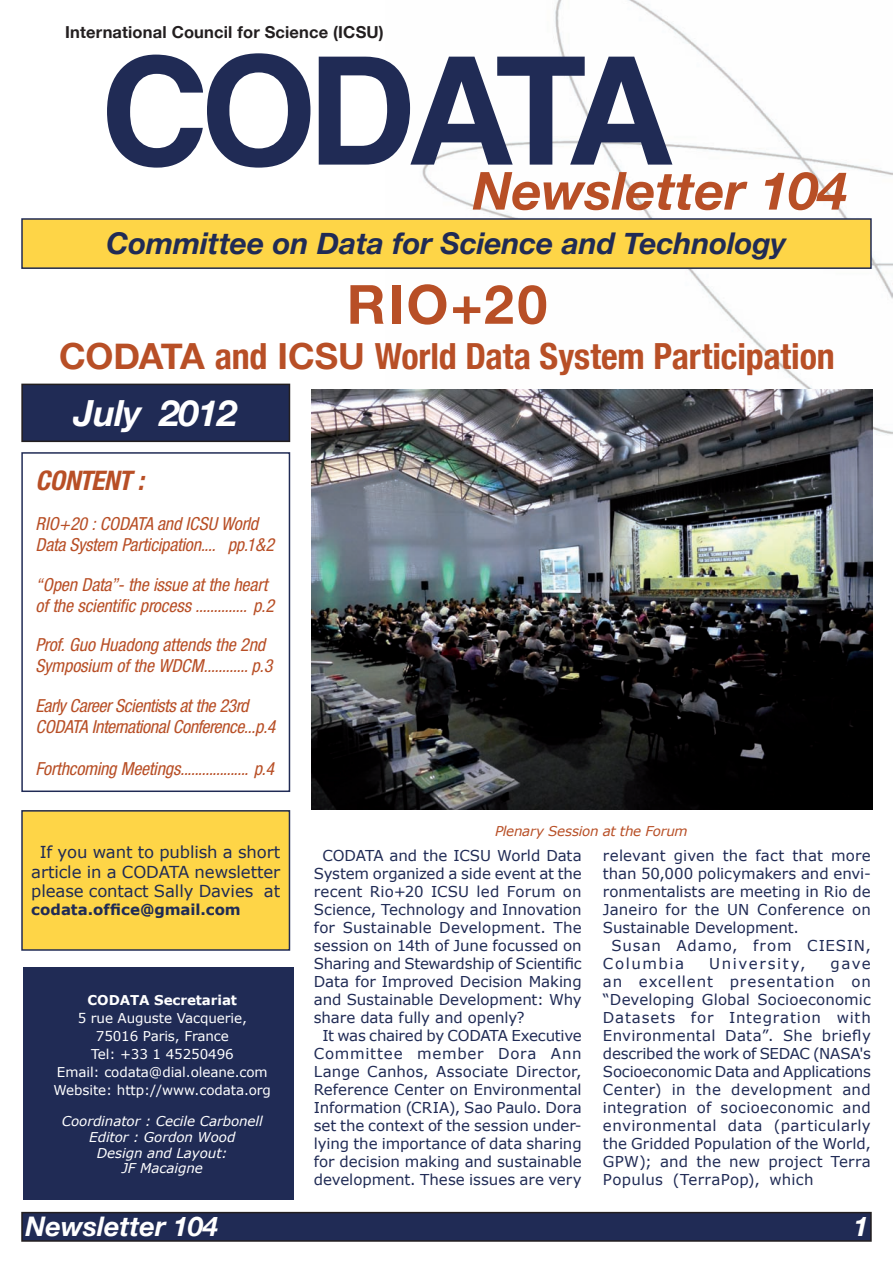
<style>
.page{position:relative;width:893px;height:1263px;background:#fff}
.page>*{position:absolute;margin:0;border:0;box-sizing:border-box;transform-origin:0 0}
.t1{font:700 150px "Helvetica";letter-spacing:-.06em;color:#202b55}
.t2{font:700 54px "Helvetica Neue";color:#b84f26}
.t3{font:italic 700 52.5px "Helvetica Neue";color:#b84f26}
.t4{font:700 condensed 36px "Helvetica Neue";letter-spacing:-.005em;color:#b84f26}
.t5{font:italic 700 36px "Helvetica Neue";letter-spacing:-.02em;color:#fff}
.t6{font:italic 700 30px "Helvetica Neue";letter-spacing:-.005em;color:#202b55}
.t7{font:italic 700 27px "Helvetica Neue";color:#fff}
.t8{font:italic 700 condensed 27px "Helvetica Neue";letter-spacing:-.025em;color:#b84f26}
.t9{font:italic condensed 18px/21px "Helvetica Neue";letter-spacing:-.01em;color:#b84f26}
.t10{font:16.5px/19.5px "Verdana";letter-spacing:-.005em;color:#202b55;text-align:center}
.t11{font:700 16.5px "Helvetica Neue";letter-spacing:.01em;color:#231f20}
.t12{font:15px/18px "Verdana";color:#202b55;text-align:justify}
.t13{font:15px "Verdana";letter-spacing:-.02em;color:#202b55}
.t14{font:700 15px "Verdana";color:#202b55}
.t15{font:15px "Verdana";letter-spacing:.05em;color:#202b55}
.t16{font:15px "Verdana";letter-spacing:.055em;color:#202b55}
.t17{font:15px "Verdana";letter-spacing:.105em;color:#202b55}
.t18{font:15px "Verdana";letter-spacing:.1em;color:#202b55}
.t19{font:13.5px/18px "Verdana";letter-spacing:-.005em;color:#fff;text-align:center}
.t20{font:italic 13.5px/15.8px "Verdana";letter-spacing:-.005em;color:#fff;text-align:center}
.t21{font:italic 13.5px "Verdana";letter-spacing:-.02em;color:#b84f26}
.t22{font:700 13.5px "Verdana";letter-spacing:-.005em;color:#fff}
.s1{font-stretch:normal}
</style>
<div class="page">
<img style="left:422px;top:0;width:471px;height:448px">
<div style="left:22px;top:219px;width:849px;height:49px;background:#fed547"></div>
<div style="left:21px;top:218px;width:851px;height:51px;border:2px solid #202b55"></div>
<div style="left:22px;top:1212px;width:849px;height:29px;background:#202b55"></div>
<div style="left:21px;top:1212px;width:851px;height:30px;border:2px solid #231f20"></div>
<div style="left:21px;top:452px;width:269px;height:340px;border:2px solid #202b55"></div>
<div style="left:22px;top:384px;width:267px;height:57px;background:#202b55"></div>
<div style="left:21px;top:384px;width:269px;height:58px;border:2px solid #231f20"></div>
<div style="left:23px;top:967px;width:270px;height:233px;background:#202b55"></div>
<div style="left:22px;top:811px;width:267px;height:139px;background:#fed547"></div>
<div style="left:21px;top:810px;width:269px;height:141px;border:2px solid #202b55"></div>
<img style="left:312px;top:389px;width:560px;height:421px">
<p class="t11" style="left:65px;top:22px;width:320px">International Council for Science (ICSU)</p>
<h1 class="t1" style="left:100px;top:-9px;width:576px">CODATA</h1>
<h3 class="t3" style="left:473px;top:158px;width:376px">Newsletter 104</h3>
<h3 class="t6" style="left:106px;top:224px;width:681px">Committee on Data for Science and Technology</h3>
<h2 class="t2" style="left:347px;top:271px;width:202px">RIO+20</h2>
<h3 class="t4" style="left:59px;top:334px;width:777px"><span class="s1">CODATA</span> and <span class="s1">ICSU</span> World Data System Participation</h3>
<h3 class="t5" style="left:74px;top:390px;width:165px">July 2012</h3>
<h3 class="t8" style="left:36px;top:464px;width:110px">CONTENT :</h3>
<p class="t9" style="left:36px;top:513px;width:240px">RIO+20 : CODATA and ICSU World<br>Data System Participation.... pp.1&amp;2</p>
<p class="t9" style="left:36px;top:574px;width:240px">“Open Data”- the issue at the heart of the scientific process .............. p.2</p>
<p class="t9" style="left:36px;top:634px;width:238px">Prof. Guo Huadong attends the 2nd<br>Symposium of the WDCM............ p.3</p>
<p class="t9" style="left:36px;top:695px;width:241px">Early Career Scientists at the 23rd<br>CODATA International Conference...p.4</p>
<p class="t9" style="left:36px;top:758px;width:240px">Forthcoming Meetings................... p.4</p>
<p class="t10" style="left:31px;top:843px;width:250px">If you want to publish a short article in a CODATA newsletter please contact Sally Davies at</p>
<p class="t14" style="left:31px;top:900px;width:211px">codata.office@gmail.com</p>
<p class="t22" style="left:88px;top:991px;width:151px">CODATA Secretariat</p>
<p class="t19" style="left:54px;top:1009px;width:219px">5 rue Auguste Vacquerie,<br>75016 Paris, France<br>Tel: +33 1 45250496<br>Email: codata@dial.oleane.com<br>Website: http://www.codata.org</p>
<p class="t20" style="left:62px;top:1113px;width:203px">Coordinator : Cecile Carbonell<br>Editor : Gordon Wood<br>Design and Layout:<br>JF Macaigne</p>
<p class="t21" style="left:495px;top:822px;width:194px">Plenary Session at the Forum</p>
<p class="t12" style="left:322px;top:847px;width:261px">CODATA and the ICSU World Data</p>
<p class="t12" style="left:314px;top:865px;width:269px">System organized a side event at the</p>
<p class="t12" style="left:314px;top:883px;width:269px">recent Rio+20 ICSU led Forum on</p>
<p class="t12" style="left:314px;top:901px;width:269px">Science, Technology and Innovation</p>
<p class="t12" style="left:314px;top:919px;width:269px">for Sustainable Development. The</p>
<p class="t12" style="left:314px;top:937px;width:269px">session on 14th of June focussed on</p>
<p class="t13" style="left:314px;top:954px;width:269px">Sharing and Stewardship of Scientific</p>
<p class="t12" style="left:314px;top:973px;width:269px">Data for Improved Decision Making</p>
<p class="t12" style="left:314px;top:991px;width:269px">and Sustainable Development: Why</p>
<p class="t12" style="left:314px;top:1009px;width:212px">share data fully and openly?</p>
<p class="t13" style="left:322px;top:1026px;width:261px">It was chaired by CODATA Executive</p>
<p class="t15" style="left:314px;top:1044px;width:269px">Committee member Dora Ann</p>
<p class="t12" style="left:314px;top:1063px;width:269px">Lange Canhos, Associate Director,</p>
<p class="t12" style="left:314px;top:1081px;width:269px">Reference Center on Environmental</p>
<p class="t12" style="left:314px;top:1099px;width:269px">Information (CRIA), Sao Paulo. Dora</p>
<p class="t12" style="left:314px;top:1117px;width:269px">set the context of the session under-</p>
<p class="t12" style="left:314px;top:1135px;width:269px">lying the importance of data sharing</p>
<p class="t12" style="left:314px;top:1153px;width:269px">for decision making and sustainable</p>
<p class="t12" style="left:314px;top:1171px;width:269px">development. These issues are very</p>
<p class="t12" style="left:603px;top:847px;width:269px">relevant given the fact that more</p>
<p class="t12" style="left:603px;top:865px;width:269px">than 50,000 policymakers and envi-</p>
<p class="t12" style="left:603px;top:883px;width:269px">ronmentalists are meeting in Rio de</p>
<p class="t12" style="left:603px;top:901px;width:269px">Janeiro for the UN Conference on</p>
<p class="t12" style="left:603px;top:919px;width:198px">Sustainable Development.</p>
<p class="t16" style="left:611px;top:936px;width:261px">Susan Adamo, from CIESIN,</p>
<p class="t18" style="left:603px;top:954px;width:83px">Columbia</p>
<p class="t17" style="left:709px;top:954px;width:98px">University,</p>
<p class="t12" style="left:603px;top:955px;width:269px;text-indent:228px">gave an excellent presentation on “Developing Global Socioeconomic Datasets for Integration with Environmental Data”. She briefly described the work of SEDAC (NASA's Socioeconomic Data and Applications Center) in the development and integration of socioeconomic and environmental data (particularly the Gridded Population of the World, GPW); and the new project Terra Populus (TerraPop), which</p>
<h3 class="t7" style="left:26px;top:1210px;width:194px">Newsletter 104</h3>
<h3 class="t7" style="left:853px;top:1209px;width:17px">1</h3>
</div>
